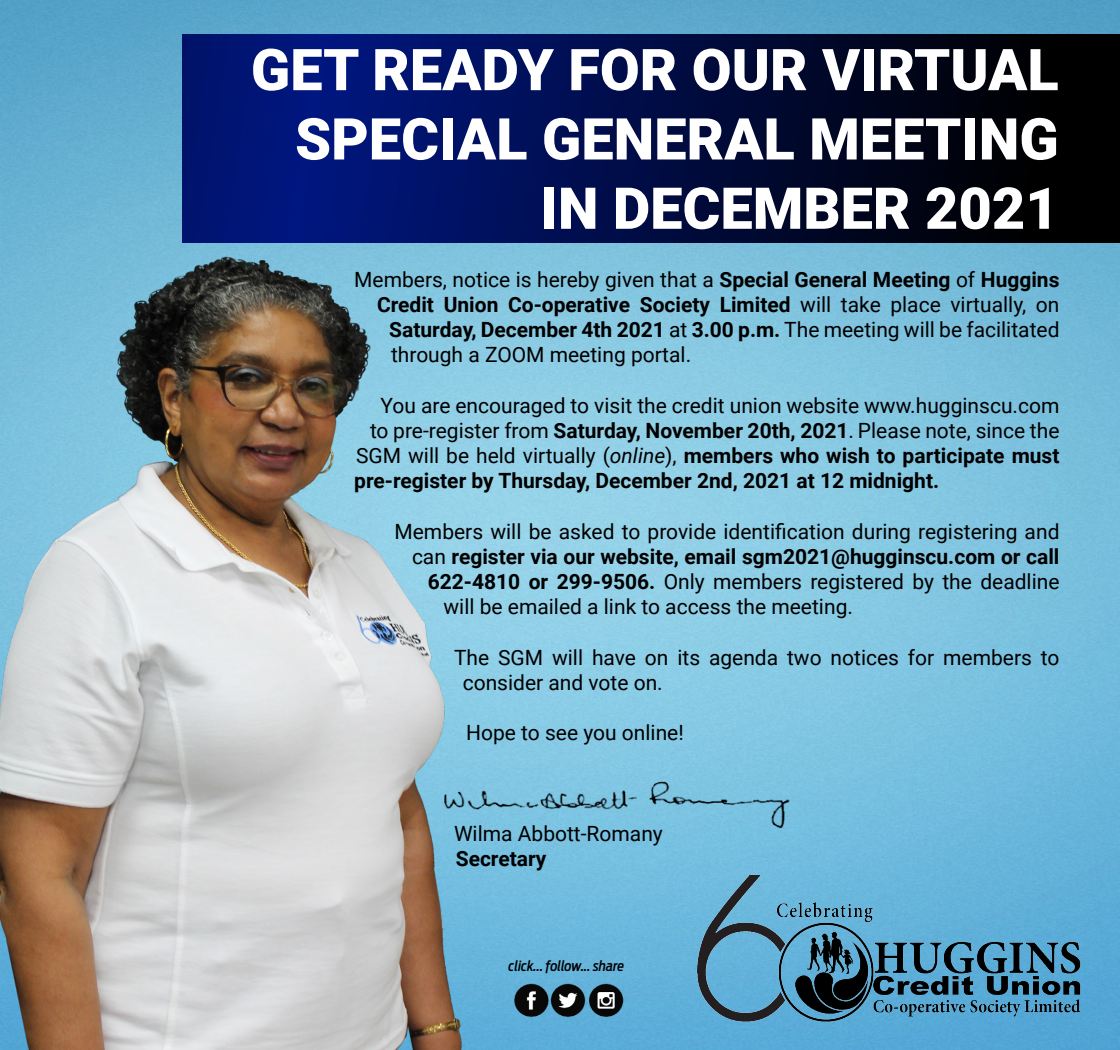
<style>
.page{position:relative;width:1120px;height:1050px;background:#fff}
.page>*{position:absolute;margin:0;border:0;box-sizing:border-box;transform-origin:0 0}
.t1{font:900 57.75px/69.3px "Roboto";color:#fff;text-align:right}
.t2{font:21px/25.2px "Roboto";color:#000}
.t3{font:700 21px "Roboto";color:#000}
.t4{font:italic 500 14px "Antenna Cond";color:#000}
.s1{font-weight:700}
.s2{font-weight:400}
.s3{font-weight:400;font-style:italic}
</style>
<div class="page">
<img style="left:0;top:0;width:1120px;height:1050px">
<img style="left:182px;top:35px;width:938px;height:208px">
<img style="left:0;top:225px;width:492px;height:825px">
<img style="left:424px;top:770px;width:385px;height:80px">
<img style="left:662px;top:837px;width:437px;height:213px">
<img style="left:510px;top:972px;width:116px;height:55px">
<p class="t1" style="left:251px;top:33px;width:809px">GET READY FOR OUR VIRTUAL</p>
<p class="t1" style="left:295px;top:102px;width:765px">SPECIAL GENERAL MEETING<br>IN DECEMBER 2021</p>
<p class="t2" style="left:354px;top:266px;width:707px">Members, notice is hereby given that a <span class="s1">Special General Meeting</span> of <span class="s1">Huggins</span></p>
<p class="t3" style="left:377px;top:290px;width:684px">Credit Union Co-operative Society Limited <span class="s2">will take place virtually, on</span></p>
<p class="t3" style="left:389px;top:315px;width:672px">Saturday, December 4th 2021 <span class="s2">at</span> 3.00 p.m. <span class="s2">The meeting will be facilitated</span></p>
<p class="t2" style="left:391px;top:342px;width:302px">through a ZOOM meeting portal.</p>
<p class="t2" style="left:381px;top:392px;width:680px">You are encouraged to visit the credit union website www.hugginscu.com</p>
<p class="t2" style="left:370px;top:417px;width:691px">to pre-register from <span class="s1">Saturday, November 20th, 2021</span>. Please note, since the</p>
<p class="t3" style="left:356px;top:441px;width:705px"><span class="s2">SGM will be held virtually (</span><span class="s3">online</span><span class="s2">),</span> members who wish to participate must</p>
<p class="t3" style="left:354px;top:466px;width:587px">pre-register by Thursday, December 2nd, 2021 at 12 midnight.</p>
<p class="t2" style="left:395px;top:518px;width:667px">Members will be asked to provide identification during registering and</p>
<p class="t3" style="left:412px;top:542px;width:649px"><span class="s2">can</span> register via our website, email sgm2021@hugginscu.com or call</p>
<p class="t2" style="left:428px;top:568px;width:633px"><span class="s1">622-4810 or 299-9506.</span> Only members registered by the deadline</p>
<p class="t2" style="left:444px;top:594px;width:411px">will be emailed a link to access the meeting.</p>
<p class="t2" style="left:463px;top:644px;width:598px;text-indent:-9px">The SGM will have on its agenda two notices for members to consider and vote on.</p>
<p class="t2" style="left:466px;top:720px;width:219px">Hope to see you online!</p>
<p class="t2" style="left:454px;top:820px;width:210px">Wilma Abbott-Romany</p>
<p class="t3" style="left:456px;top:844px;width:92px">Secretary</p>
<p class="t4" style="left:509px;top:958px;width:117px">click... follow... share</p>
</div>
